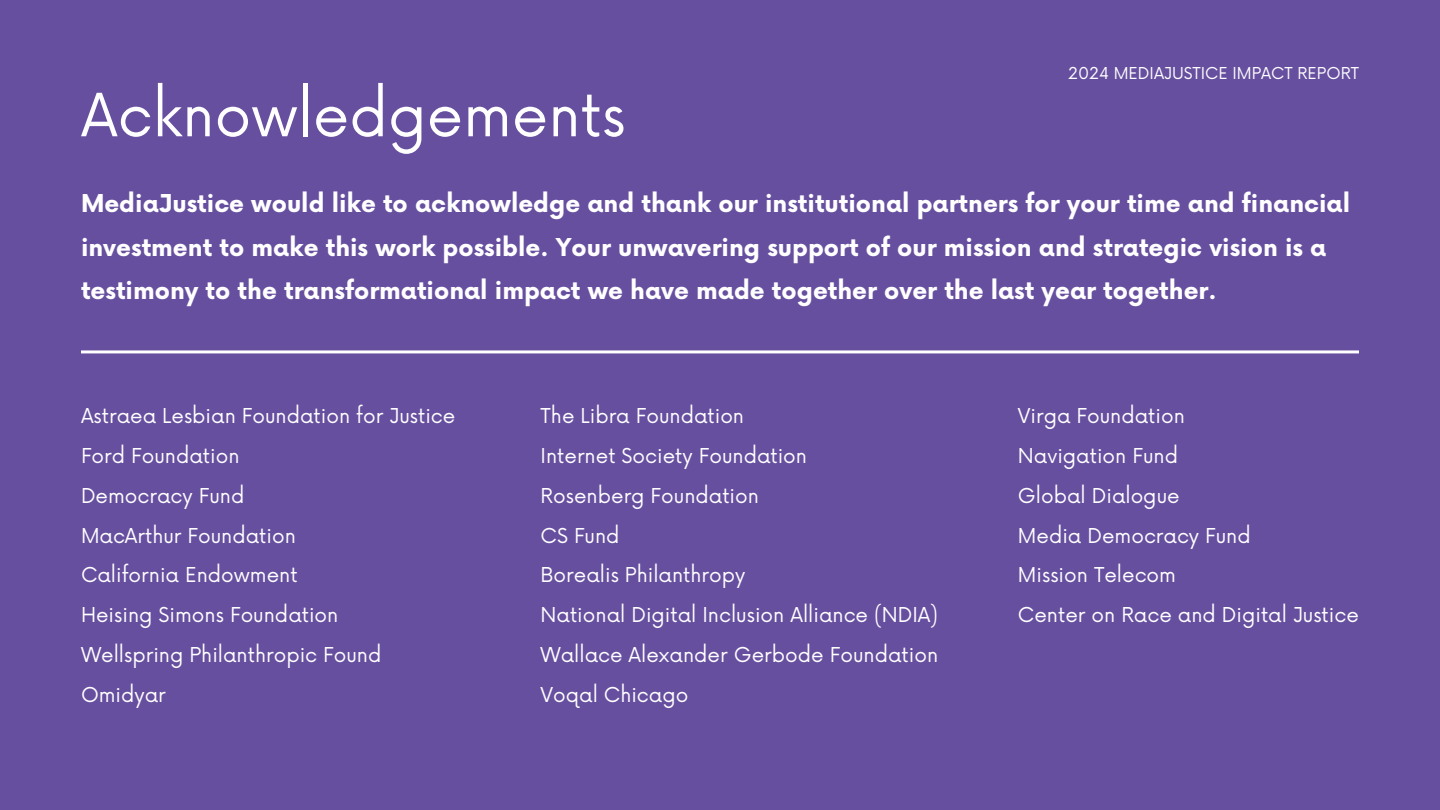
<style>
.page{position:relative;width:1440px;height:810px;background:#674fa0}
.page>*{position:absolute;margin:0;border:0;box-sizing:border-box;transform-origin:0 0}
.t1{font:58px "Now";color:#fff}
.t2{font:700 24px/43.5px "Now";color:#fff}
.t3{font:20px/39.8px "Now";color:#fff}
.t4{font:16px "Now";color:#fff}
</style>
<div class="page">
<hr style="left:81px;top:350px;width:1278px;height:3px;background:#fff">
<p class="t1" style="left:81px;top:83px;width:546px">Acknowledgements</p>
<h1 class="t4" style="left:1068px;top:65px;width:292px">2024 MEDIAJUSTICE IMPACT REPORT</h1>
<h3 class="t2" style="left:81px;top:183px;width:1271px">MediaJustice would like to acknowledge and thank our institutional partners for your time and financial investment to make this work possible. Your unwavering support of our mission and strategic vision is a testimony to the transformational impact we have made together over the last year together.</h3>
<h2 class="t3" style="left:81px;top:397px;width:376px">Astraea Lesbian Foundation for Justice<br>Ford Foundation<br>Democracy Fund<br>MacArthur Foundation<br>California Endowment<br>Heising Simons Foundation<br>Wellspring Philanthropic Found<br>Omidyar</h2>
<p class="t3" style="left:1018px;top:397px;width:342px">Virga Foundation<br>Navigation Fund<br>Global Dialogue<br>Media Democracy Fund<br>Mission Telecom<br>Center on Race and Digital Justice</p>
<h3 class="t3" style="left:541px;top:397px;width:399px">The Libra Foundation<br>Internet Society Foundation<br>Rosenberg Foundation<br>CS Fund<br>Borealis Philanthropy<br>National Digital Inclusion Alliance (NDIA)<br>Wallace Alexander Gerbode Foundation<br>Voqal Chicago</h3>
</div>
